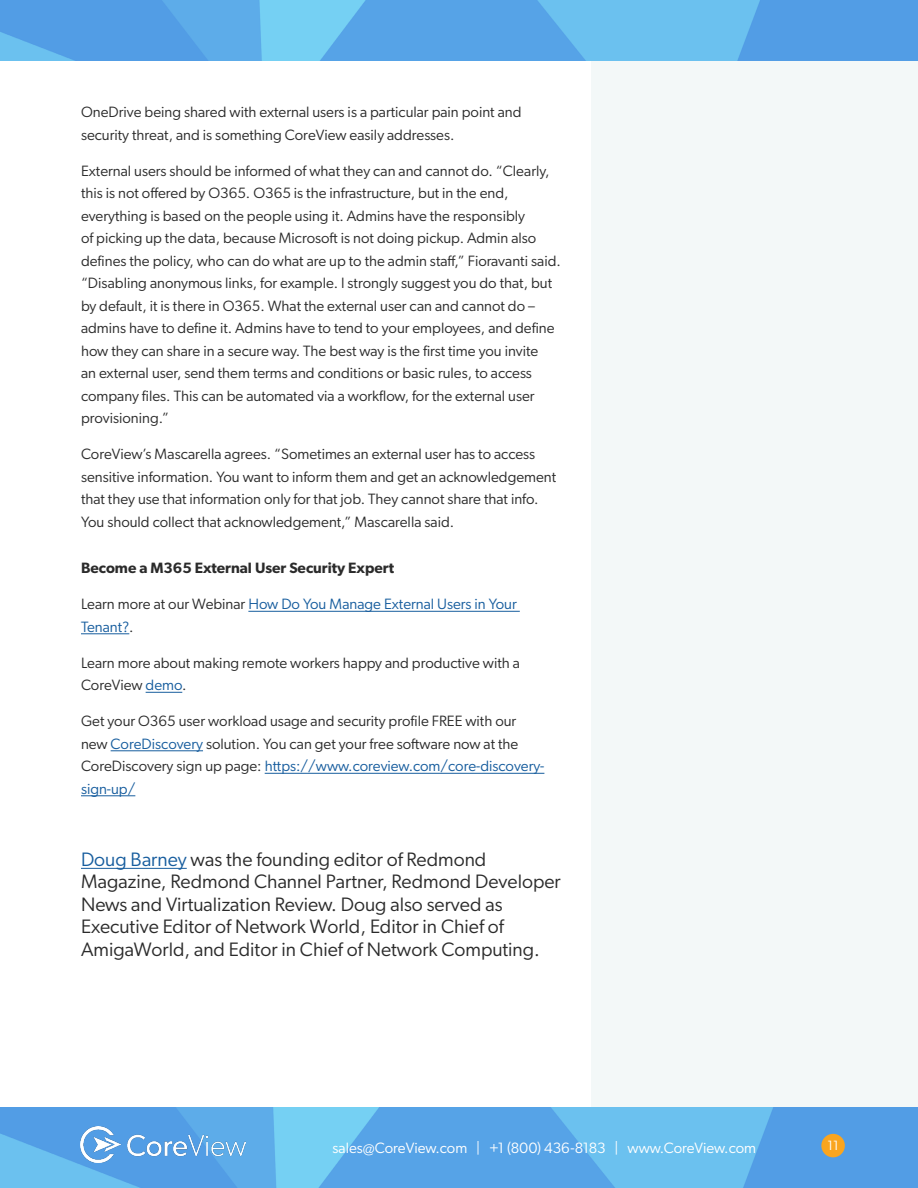
<style>
.page{position:relative;width:918px;height:1188px;background:#fff}
.page>*{position:absolute;margin:0;border:0;box-sizing:border-box;transform-origin:0 0}
.Paragraph_Text{font:19.5px/22.5px "Gibson";color:#2b2b2b}
.Paragraph_Text-2{font:15px/22.5px "Gibson";color:#2b2b2b}
.Paragraph_Text-3{font:15px/22.5px "Gibson";color:#175d9e}
.t1{font:15px "Gibson";color:#fff}
.Paragraph_Text-4{font:600 15px "Gibson";color:#2b2b2b}
.t2{font:13.5px "Gibson";color:#fff}
.s1{color:#2b2b2b}
.s2{color:#175d9e}
</style>
<div class="page">
<div style="left:591px;top:0;width:327px;height:1140px;background:#f3f8f8"></div>
<hr style="left:248px;top:611px;width:272px;height:1px;background:#175d9e">
<hr style="left:81px;top:633px;width:48px;height:1px;background:#175d9e">
<hr style="left:146px;top:692px;width:36px;height:1px;background:#175d9e">
<hr style="left:111px;top:750px;width:92px;height:1px;background:#175d9e">
<hr style="left:265px;top:773px;width:279px;height:1px;background:#175d9e">
<hr style="left:81px;top:795px;width:54px;height:1px;background:#175d9e">
<hr style="left:81px;top:868px;width:106px;height:1px;background:#175d9e">
<img style="left:0;top:1107px;width:918px;height:81px">
<img style="left:81px;top:1126px;width:164px;height:36px">
<div style="left:821px;top:1134px;width:24px;height:23px;background:#faa51f;border-radius:50%"></div>
<img style="left:0;top:0;width:918px;height:61px">
<p class="Paragraph_Text-2" style="left:81px;top:101px;width:442px">OneDrive being shared with external users is a particular pain point and security threat, and is something CoreView easily addresses.</p>
<p class="Paragraph_Text-2" style="left:81px;top:159px;width:481px">External users should be informed of what they can and cannot do. “Clearly, this is not offered by O365. O365 is the infrastructure, but in the end, everything is based on the people using it. Admins have the responsibly<br>of picking up the data, because Microsoft is not doing pickup. Admin also defines the policy, who can do what are up to the admin staff,” Fioravanti said. “Disabling anonymous links, for example. I strongly suggest you do that, but by default, it is there in O365. What the external user can and cannot do – admins have to define it. Admins have to tend to your employees, and define how they can share in a secure way. The best way is the first time you invite<br>an external user, send them terms and conditions or basic rules, to access company files. This can be automated via a workflow, for the external user provisioning.”</p>
<p class="Paragraph_Text-2" style="left:81px;top:443px;width:477px">CoreView’s Mascarella agrees. “Sometimes an external user has to access sensitive information. You want to inform them and get an acknowledgement that they use that information only for that job. They cannot share that info.<br>You should collect that acknowledgement,” Mascarella said.</p>
<p class="Paragraph_Text-4" style="left:81px;top:559px;width:315px">Become a M365 External User Security Expert</p>
<p class="Paragraph_Text-3" style="left:81px;top:593px;width:437px"><span class="s1">Learn more at our Webinar</span> How Do You Manage External Users in Your<br>Tenant?<span class="s1">.</span></p>
<p class="Paragraph_Text-2" style="left:81px;top:651px;width:440px">Learn more about making remote workers happy and productive with a<br>CoreView <span class="s2">demo</span>.</p>
<p class="Paragraph_Text-2" style="left:81px;top:710px;width:465px">Get your O365 user workload usage and security profile FREE with our new <span class="s2">CoreDiscovery</span> solution. You can get your free software now at the CoreDiscovery sign up page: <span class="s2">https://www.coreview.com/core-discovery&shy;sign-up/</span></p>
<p class="Paragraph_Text" style="left:81px;top:848px;width:481px"><span class="s2">Doug Barney</span> was the founding editor of Redmond Magazine, Redmond Channel Partner, Redmond Developer News and Virtualization Review. Doug also served as Executive Editor of Network World, Editor in Chief of AmigaWorld, and Editor in Chief of Network Computing.</p>
<p class="t1" style="left:332px;top:1139px;width:425px">sales@CoreView.com | +1 (800) 436-8183 | www.CoreView.com</p>
<p class="t2" style="left:827px;top:1137px;width:13px">11</p>
</div>
